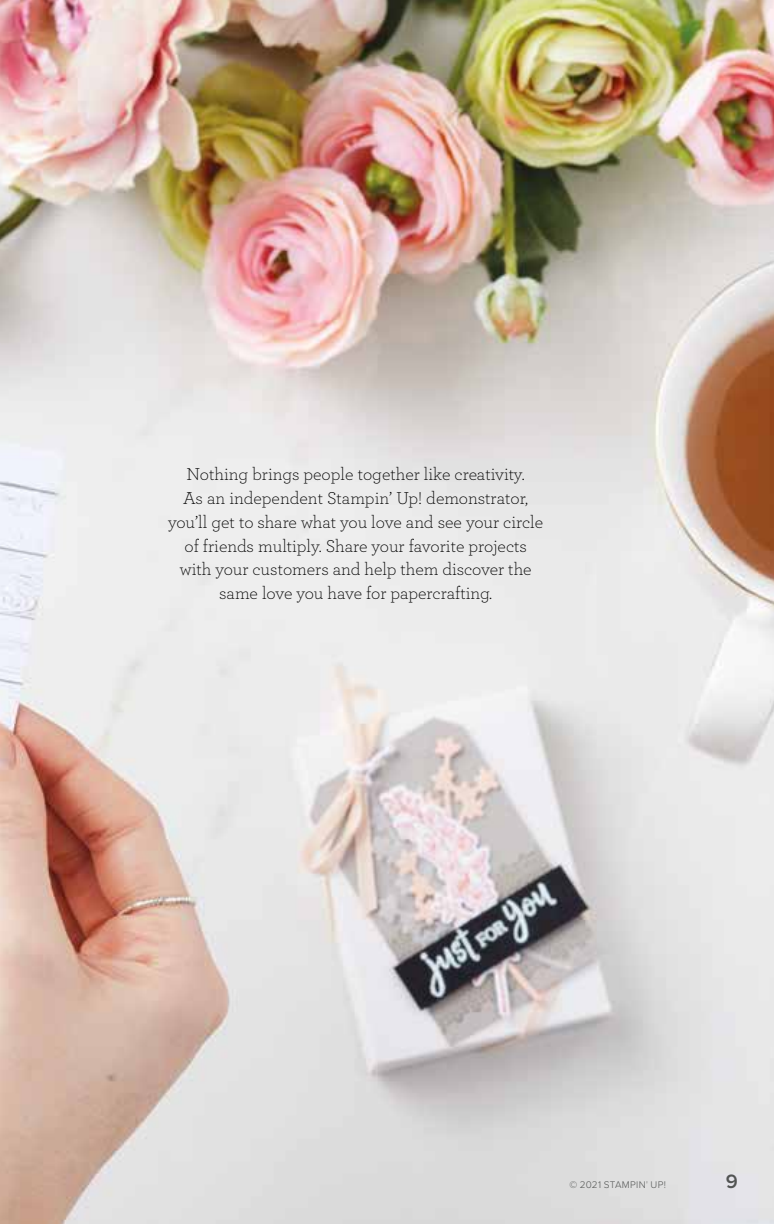
<style>
.page{position:relative;width:774px;height:1224px;background:#fff}
.page>*{position:absolute;margin:0;border:0;box-sizing:border-box;transform-origin:0 0}
.t1{font:600 20px "Proxima Nova";color:#525453}
.t2{font:300 18px/24px "Archer";color:#000;text-align:center}
.t3{font:300 10px "Proxima Nova";letter-spacing:.03em;color:#525453}
.s1{font-family:"Proxima Nova T";font-weight:100}
</style>
<div class="page">
<img style="left:0;top:0;width:774px;height:1224px">
<p class="t2" style="left:168px;top:461px;width:377px">Nothing brings people together like creativity.<br>As an independent Stampin’ Up! demonstrator, you’ll get to share what you love and see your circle of friends multiply. Share your favorite projects with your customers and help them discover the same love you have for papercrafting.</p>
<p class="t3" style="left:570px;top:1177px;width:98px">© 2021 STAMPIN<span class="s1">'</span> UP!</p>
<p class="t1" style="left:726px;top:1166px;width:14px">9</p>
</div>
